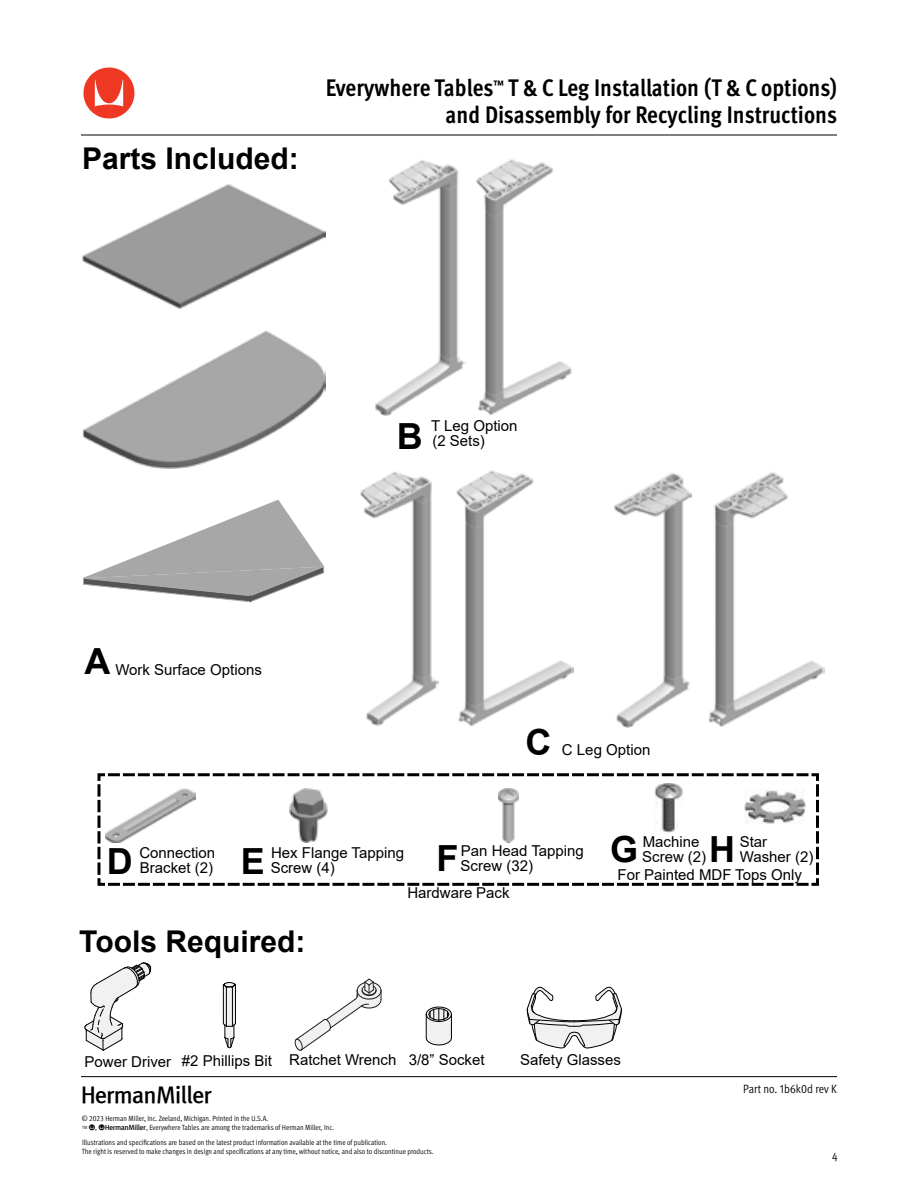
<style>
.page{position:relative;width:918px;height:1188px;background:#fff}
.page>*{position:absolute;margin:0;border:0;box-sizing:border-box;transform-origin:0 0}
.t1{font:67.5px "Herman Miller Logo Normal";color:#ee3824}
.t2{font:700 36px "Arial";color:#000}
.t3{font:700 30px "Arial";color:#000}
.t4{font:700 condensed 24px/27px "Meta OT";color:#000;text-align:right}
.t5{font:24px "Herman Miller Logo Normal";color:#000}
.t6{font:15px/15px "Arial";color:#000}
.t7{font:12px "Meta OT Cond Norm";color:#000}
.t8{font:7.5px/9px "Meta OT Cond Norm";color:#000}
.s1{font-family:"Herman Miller Logo Micro"}
</style>
<div class="page">
<hr style="left:81px;top:135px;width:756px;height:1px;background:#000">
<hr style="left:81px;top:1076px;width:756px;height:1px;background:#000">
<svg style="left:84px;top:963px;width:67px;height:88px"></svg>
<svg style="left:223px;top:982px;width:13px;height:66px"></svg>
<img style="left:82px;top:184px;width:243px;height:125px">
<img style="left:82px;top:330px;width:243px;height:138px">
<img style="left:476px;top:159px;width:96px;height:256px">
<img style="left:375px;top:160px;width:90px;height:255px">
<img style="left:360px;top:472px;width:78px;height:254px">
<img style="left:614px;top:473px;width:78px;height:254px">
<img style="left:456px;top:470px;width:117px;height:256px">
<img style="left:708px;top:472px;width:117px;height:255px">
<svg style="left:294px;top:979px;width:88px;height:72px"></svg>
<svg style="left:425px;top:1007px;width:27px;height:38px"></svg>
<svg style="left:97px;top:773px;width:722px;height:113px"></svg>
<img style="left:744px;top:789px;width:62px;height:39px">
<img style="left:655px;top:784px;width:28px;height:49px">
<svg style="left:527px;top:986px;width:95px;height:63px"></svg>
<svg style="left:83px;top:500px;width:242px;height:103px"></svg>
<h1 class="t1" style="left:81px;top:64px;width:57px">Y</h1>
<h3 class="t4" style="left:326px;top:75px;width:513px">Everywhere Tables<sup>™</sup> T &amp; C Leg Installation (T &amp; C options) and Disassembly for Recycling Instructions</h3>
<h3 class="t3" style="left:82px;top:137px;width:218px">Parts Included:</h3>
<h2 class="t2" style="left:85px;top:636px;width:27px">A</h2>
<h3 class="t6" style="left:115px;top:662px;width:148px">Work Surface Options</h3>
<h2 class="t2" style="left:397px;top:411px;width:27px">B</h2>
<h3 class="t6" style="left:431px;top:419px;width:88px">T Leg Option (2 Sets)</h3>
<h2 class="t2" style="left:526px;top:717px;width:27px">C</h2>
<h3 class="t6" style="left:562px;top:742px;width:90px">C Leg Option</h3>
<h3 class="t6" style="left:642px;top:834px;width:65px">Machine<br>Screw (2)</h3>
<h3 class="t6" style="left:740px;top:834px;width:75px">Star<br>Washer (2)</h3>
<h3 class="t6" style="left:461px;top:843px;width:125px">Pan Head Tapping</h3>
<h2 class="t2" style="left:610px;top:824px;width:30px">G</h2>
<h2 class="t2" style="left:709px;top:824px;width:27px">H</h2>
<h2 class="t2" style="left:107px;top:836px;width:27px">D</h2>
<h3 class="t6" style="left:139px;top:845px;width:77px">Connection<br>Bracket (2)</h3>
<h2 class="t2" style="left:241px;top:836px;width:26px">E</h2>
<h3 class="t6" style="left:271px;top:845px;width:135px">Hex Flange Tapping<br>Screw (4)</h3>
<h2 class="t2" style="left:436px;top:833px;width:23px">F</h2>
<h3 class="t6" style="left:461px;top:858px;width:74px">Screw (32)</h3>
<h3 class="t6" style="left:618px;top:867px;width:186px">For Painted MDF Tops Only</h3>
<h3 class="t3" style="left:79px;top:921px;width:228px">Tools Required:</h3>
<h3 class="t6" style="left:407px;top:885px;width:104px">Hardware Pack</h3>
<h3 class="t6" style="left:85px;top:1053px;width:189px">Power Driver #2 Phillips Bit</h3>
<h3 class="t6" style="left:289px;top:1052px;width:197px">Ratchet Wrench 3/8” Socket</h3>
<h3 class="t5" style="left:81px;top:1084px;width:133px">Z</h3>
<p class="t8" style="left:82px;top:1114px;width:254px">© 2023 Herman Miller, Inc. Zeeland, Michigan. Printed in the U.S.A.<br><sup>TM</sup> <span class="s1">Y</span>, <span class="s1">L</span>, Everywhere Tables are among the trademarks of Herman Miller, Inc.</p>
<p class="t8" style="left:82px;top:1138px;width:353px">Illustrations and specifications are based on the latest product information available at the time of publication.<br>The right is reserved to make changes in design and specifications at any time, without notice, and also to discontinue products.</p>
<h3 class="t6" style="left:520px;top:1052px;width:102px">Safety Glasses</h3>
<h3 class="t7" style="left:743px;top:1081px;width:95px">Part no. 1b6k0d rev K</h3>
<h3 class="t7" style="left:832px;top:1148px;width:7px">4</h3>
</div>
